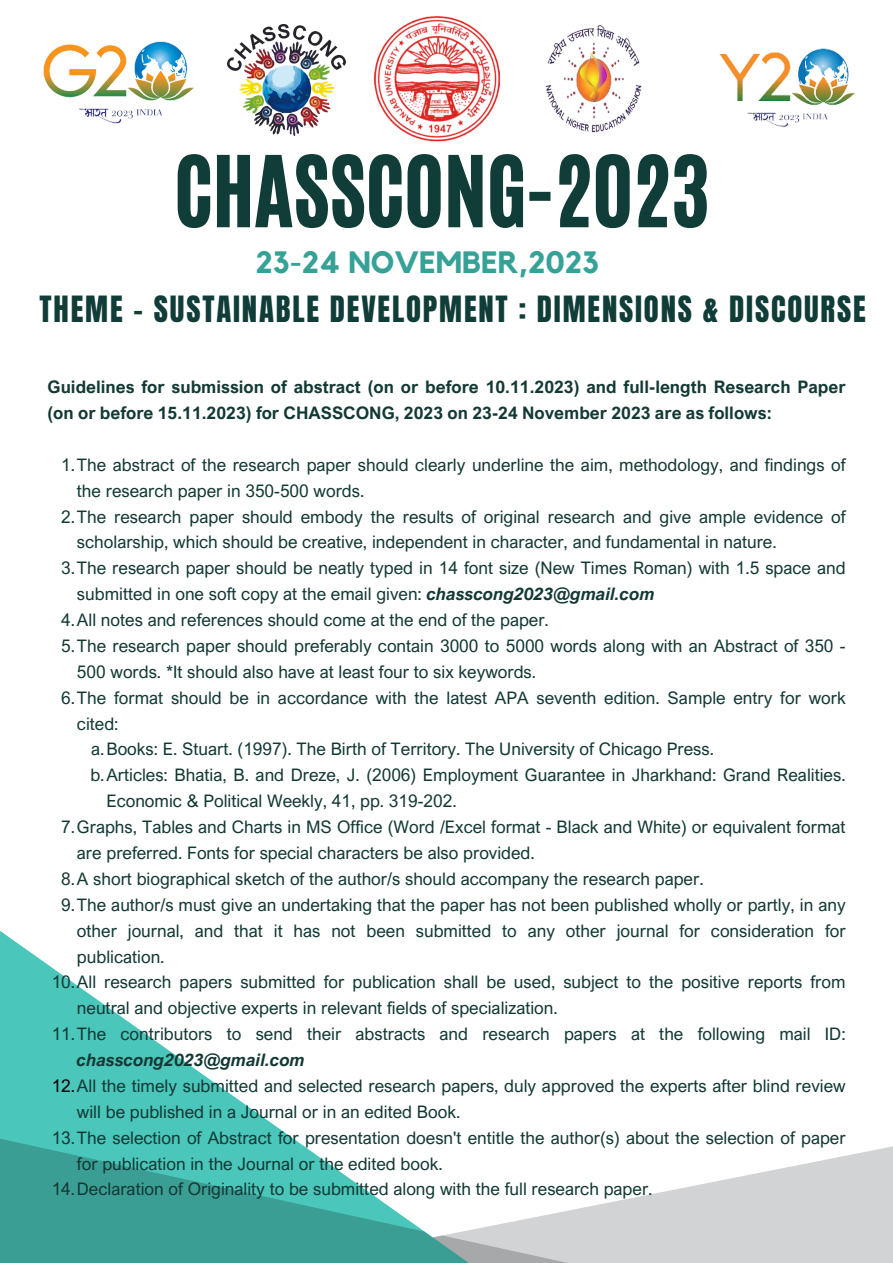
<style>
.page{position:relative;width:893px;height:1263px;background:#fff}
.page>*{position:absolute;margin:0;border:0;box-sizing:border-box;transform-origin:0 0}
.t1{font:81.9px "CA Generated";color:#113d38}
.t2{font:30.75px "Anton";letter-spacing:.06em;color:#113d38}
.t3{font:700 30.75px "Kollektif";color:#36a297}
.t4{font:17.25px/25.9px "Arial Nova";color:#133935}
.t5{font:700 17.25px/25.9px "Arial Nova";color:#133935}
.s1{font-weight:700;font-style:italic}
.s2{color:#000}
</style>
<div class="page">
<img style="left:374px;top:16px;width:127px;height:126px">
<img style="left:545px;top:25px;width:97px;height:107px">
<img style="left:43px;top:41px;width:185px;height:83px">
<img style="left:719px;top:48px;width:136px;height:80px">
<img style="left:228px;top:24px;width:117px;height:112px">
<svg style="left:0;top:931px;width:77px;height:54px"></svg>
<svg style="left:0;top:985px;width:893px;height:278px"></svg>
<p class="t1" style="left:174px;top:133px;width:537px">CHASSCONG-2023</p>
<p class="t3" style="left:256px;top:248px;width:345px">23-24 NOVEMBER,2023</p>
<p class="t2" style="left:40px;top:287px;width:827px">THEME - SUSTAINABLE DEVELOPMENT : DIMENSIONS &amp; DISCOURSE</p>
<p class="t5" style="left:48px;top:374px;width:799px">Guidelines for submission of abstract (on or before 10.11.2023) and full-length Research Paper (on or before 15.11.2023) for CHASSCONG, 2023 on 23-24 November 2023 are as follows:</p>
<p class="t4" style="left:77px;top:451px;width:770px;text-indent:-16px">1.The abstract of the research paper should clearly underline the aim, methodology, and findings of the research paper in 350-500 words.</p>
<p class="t4" style="left:77px;top:503px;width:770px;text-indent:-16px">2.The research paper should embody the results of original research and give ample evidence of scholarship, which should be creative, independent in character, and fundamental in nature.</p>
<p class="t4" style="left:77px;top:555px;width:770px;text-indent:-16px">3.The research paper should be neatly typed in 14 font size (New Times Roman) with 1.5 space and submitted in one soft copy at the email given: <span class="s1">chasscong2023@gmail.com</span></p>
<p class="t4" style="left:61px;top:607px;width:489px">4.All notes and references should come at the end of the paper.</p>
<p class="t4" style="left:77px;top:632px;width:770px;text-indent:-16px">5.The research paper should preferably contain 3000 to 5000 words along with an Abstract of 350 -<br>500 words. *It should also have at least four to six keywords.</p>
<p class="t4" style="left:77px;top:684px;width:770px;text-indent:-16px">6.The format should be in accordance with the latest APA seventh edition. Sample entry for work cited:</p>
<p class="t4" style="left:91px;top:736px;width:624px">a.Books: E. Stuart. (1997). The Birth of Territory. The University of Chicago Press.</p>
<p class="t4" style="left:106px;top:762px;width:741px;text-indent:-16px">b.Articles: Bhatia, B. and Dreze, J. (2006) Employment Guarantee in Jharkhand: Grand Realities.<br>Economic &amp; Political Weekly, 41, pp. 319-202.</p>
<p class="t4" style="left:77px;top:814px;width:770px;text-indent:-16px">7.Graphs, Tables and Charts in MS Office (Word /Excel format - Black and White) or equivalent format are preferred. Fonts for special characters be also provided.</p>
<p class="t4" style="left:61px;top:865px;width:644px">8.A short biographical sketch of the author/s should accompany the research paper.</p>
<p class="t4" style="left:77px;top:891px;width:770px;text-align:justify;text-indent:-16px">9.The author/s must give an undertaking that the paper has not been published wholly or partly, in any other journal, and that it has not been submitted to any other journal for consideration for publication.</p>
<p class="t4" style="left:77px;top:969px;width:770px;text-indent:-25px">10.All research papers submitted for publication shall be used, subject to the positive reports from neutral and objective experts in relevant fields of specialization.</p>
<p class="t4" style="left:77px;top:1021px;width:770px;text-indent:-25px">11.The contributors to send their abstracts and research papers at the following mail ID: <span class="s1">chasscong2023@gmail.com</span></p>
<p class="t4" style="left:77px;top:1072px;width:770px;text-indent:-25px"><span class="s2">12.</span>All the timely submitted and selected research papers, duly approved the experts after blind review will be published in a Journal or in an edited Book.</p>
<p class="t4" style="left:77px;top:1124px;width:770px;text-indent:-25px">13.The selection of Abstract for presentation doesn't entitle the author(s) about the selection of paper for publication in the Journal or the edited book.</p>
<p class="t4" style="left:52px;top:1176px;width:602px">14.Declaration of Originality to be submitted along with the full research paper.</p>
</div>
